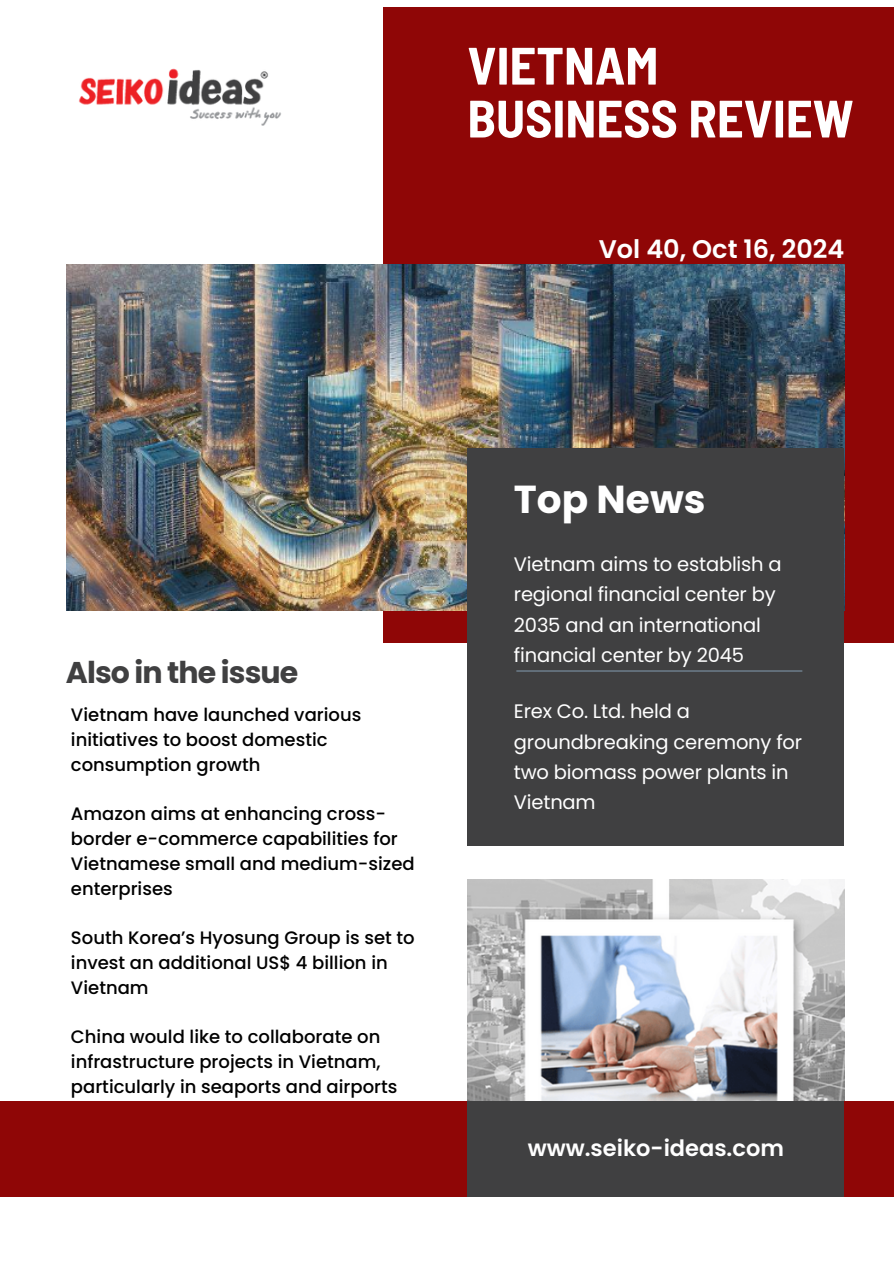
<style>
.page{position:relative;width:894px;height:1264px;background:#fff}
.page>*{position:absolute;margin:0;border:0;box-sizing:border-box;transform-origin:0 0}
.t1{font:700 semi-condensed 52.5px/52.8px "Barlow";color:#fff}
.t2{font:700 39px "Poppins";color:#fff}
.t3{font:700 30px "Poppins";letter-spacing:-.03em;color:#404041}
.t4{font:600 25.5px "Poppins";color:#fff}
.t5{font:600 22.5px "Poppins";color:#fff}
.t6{font:19.5px/30.3px "Poppins";letter-spacing:-.01em;color:#fff}
.t7{font:500 18px/24.8px "Poppins";color:#000}
</style>
<div class="page">
<div style="left:383px;top:7px;width:510px;height:635px;background:#8f0606"></div>
<div style="left:0;top:1100px;width:893px;height:96px;background:#8f0606"></div>
<img style="left:66px;top:264px;width:777px;height:346px">
<img style="left:467px;top:879px;width:377px;height:221px">
<div style="left:467px;top:448px;width:377px;height:397px;background:#404041"></div>
<hr style="left:516px;top:670px;width:286px;height:1px;background:#7c93a4">
<div style="left:467px;top:1100px;width:377px;height:96px;background:#404041"></div>
<img style="left:79px;top:68px;width:202px;height:57px">
<p class="t1" style="left:467px;top:37px;width:388px">VIETNAM<br>BUSINESS REVIEW</p>
<p class="t4" style="left:598px;top:231px;width:247px">Vol 40, Oct 16, 2024</p>
<h2 class="t3" style="left:66px;top:651px;width:234px">Also in the issue</h2>
<h6 class="t7" style="left:71px;top:702px;width:292px">Vietnam have launched various initiatives to boost domestic consumption growth</h6>
<h6 class="t7" style="left:71px;top:801px;width:345px">Amazon aims at enhancing cross&shy;border e-commerce capabilities for<br>Vietnamese small and medium-sized enterprises</h6>
<h6 class="t7" style="left:71px;top:925px;width:345px">South Korea’s Hyosung Group is set to invest an additional US$ 4 billion in<br>Vietnam</h6>
<h5 class="t7" style="left:71px;top:1024px;width:328px">China would like to collaborate on infrastructure projects in Vietnam, particularly in seaports and airports</h5>
<h4 class="t2" style="left:514px;top:471px;width:193px">Top News</h4>
<p class="t6" style="left:514px;top:548px;width:269px">Vietnam aims to establish a regional financial center by<br>2035 and an international financial center by 2045</p>
<h3 class="t6" style="left:514px;top:696px;width:290px">Erex Co. Ltd. held a groundbreaking ceremony for two biomass power plants in<br>Vietnam</h3>
<h6 class="t5" style="left:527px;top:1132px;width:258px">www.seiko-ideas.com</h6>
</div>
